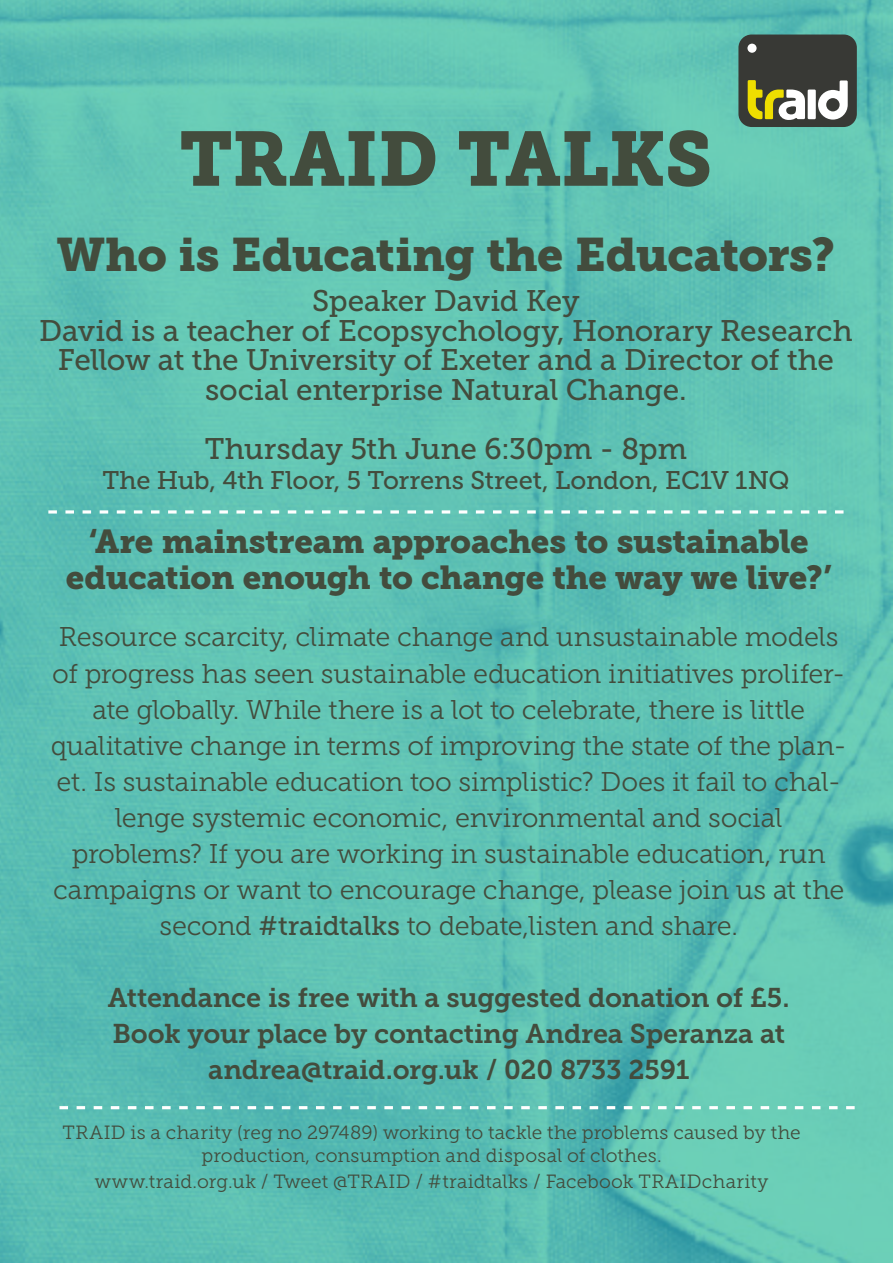
<style>
.page{position:relative;width:893px;height:1263px;background:#fff}
.page>*{position:absolute;margin:0;border:0;box-sizing:border-box;transform-origin:0 0}
.t1{font:76.35px "Museo Slab 900";letter-spacing:-.005em;color:#434c3d}
.t2{font:46.65px "Museo Slab 900";letter-spacing:-.01em;color:#434c3d}
.t3{font:33px "Museo Slab 900";letter-spacing:-.01em;color:#434c3d}
.t4{font:29.7px/29.7px "Museo Slab 500";letter-spacing:-.01em;color:#434c3d;text-align:center}
.t5{font:27px/36px "Museo Slab 300";letter-spacing:-.01em;color:#434c3d;text-align:center}
.t6{font:27px "Museo Slab 700";letter-spacing:-.005em;color:#434c3d}
.t7{font:25.5px "Museo Slab 500";letter-spacing:-.01em;color:#434c3d}
.t8{font:19.05px/23.4px "Museo Slab 300";letter-spacing:.01em;color:#434c3d;text-align:center}
.s1{font-family:"Museo Slab 500"}
</style>
<div class="page">
<img style="left:0;top:0;width:893px;height:1263px">
<div style="left:738px;top:35px;width:119px;height:92px;background:#383935;border-radius:13px"></div>
<div style="left:808px;top:90px;width:8px;height:29px;background:#fff"></div>
<svg style="left:818px;top:80px;width:30px;height:40px"></svg>
<svg style="left:748px;top:80px;width:57px;height:40px"></svg>
<div style="left:747px;top:44px;width:10px;height:9px;background:#fff;border-radius:50%"></div>
<svg style="left:48px;top:510px;width:795px;height:3px"></svg>
<svg style="left:59px;top:1106px;width:796px;height:3px"></svg>
<p class="t1" style="left:180px;top:115px;width:534px">TRAID TALKS</p>
<p class="t2" style="left:57px;top:227px;width:779px">Who is Educating the Educators?</p>
<p class="t4" style="left:312px;top:286px;width:269px">Speaker David Key</p>
<p class="t4" style="left:39px;top:316px;width:815px">David is a teacher of Ecopsychology, Honorary Research<br>Fellow at the University of Exeter and a Director of the</p>
<p class="t4" style="left:205px;top:375px;width:483px">social enterprise Natural Change.</p>
<p class="t4" style="left:205px;top:435px;width:484px">Thursday 5th June 6:30pm - 8pm</p>
<p class="t7" style="left:102px;top:466px;width:689px">The Hub, 4th Floor, 5 Torrens Street, London, EC1V 1NQ</p>
<p class="t3" style="left:89px;top:523px;width:721px">‘Are mainstream approaches to sustainable</p>
<p class="t3" style="left:66px;top:559px;width:767px">education enough to change the way we live?’</p>
<p class="t5" style="left:52px;top:619px;width:794px">Resource scarcity, climate change and unsustainable models of progress has seen sustainable education initiatives prolifer&shy;ate globally. While there is a lot to celebrate, there is little</p>
<p class="t5" style="left:51px;top:727px;width:798px">qualitative change in terms of improving the state of the plan&shy;et. Is sustainable education too simplistic? Does it fail to chal&shy;lenge systemic economic, environmental and social</p>
<p class="t5" style="left:53px;top:835px;width:793px">problems? If you are working in sustainable education, run campaigns or want to encourage change, please join us at the second <span class="s1">#traidtalks</span> to debate,listen and share.</p>
<p class="t6" style="left:108px;top:982px;width:683px">Attendance is free with a suggested donation of £5.</p>
<p class="t6" style="left:112px;top:1018px;width:674px">Book your place by contacting Andrea Speranza at</p>
<p class="t6" style="left:208px;top:1054px;width:483px">andrea@traid.org.uk / 020 8733 2591</p>
<p class="t8" style="left:63px;top:1121px;width:740px">TRAID is a charity (reg no 297489) working to tackle the problems caused by the production, consumption and disposal of clothes.</p>
<p class="t8" style="left:95px;top:1169px;width:675px">www.traid.org.uk / Tweet @TRAID / #traidtalks / Facebook TRAIDcharity</p>
</div>
